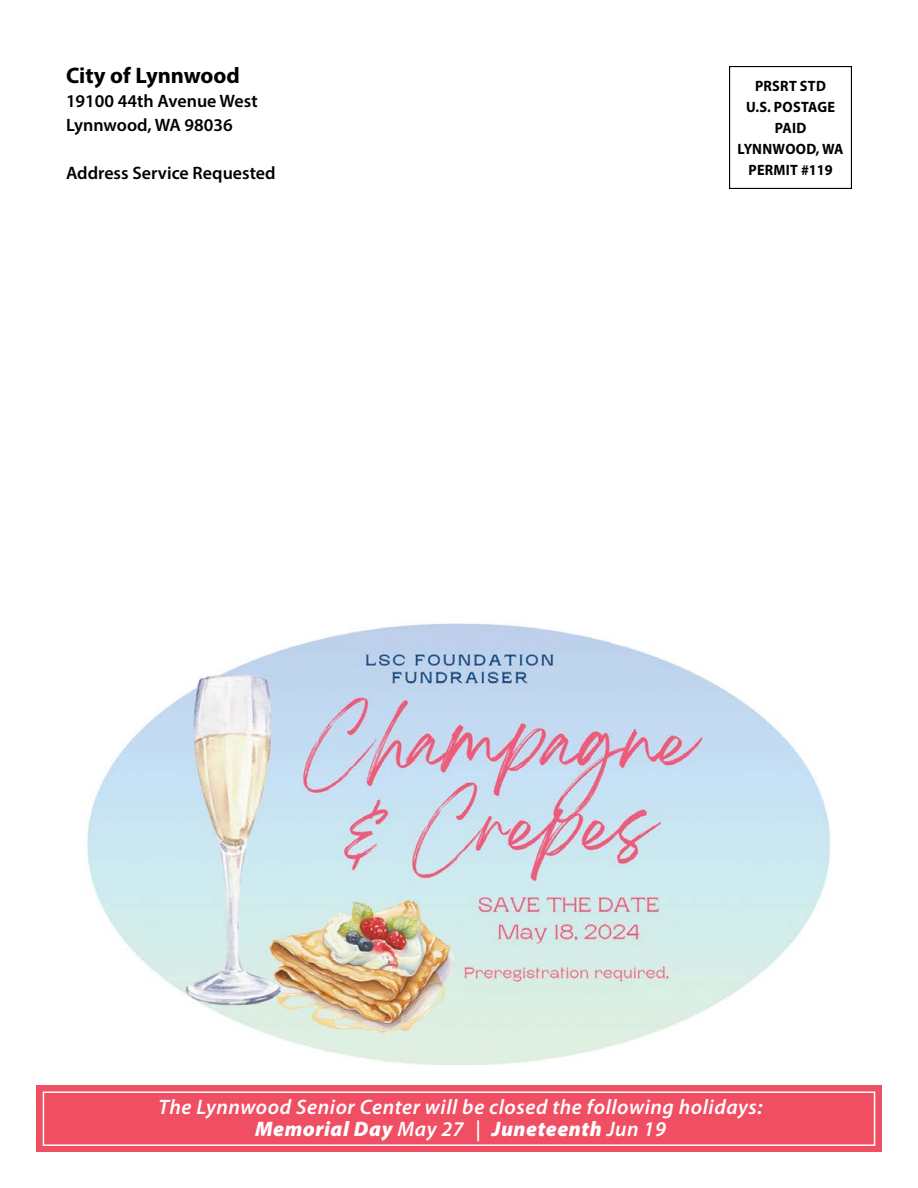
<style>
.page{position:relative;width:918px;height:1188px;background:#fff}
.page>*{position:absolute;margin:0;border:0;box-sizing:border-box;transform-origin:0 0}
.t1{font:700 22.5px "Myriad Pro";color:#000}
.t2{font:italic 600 21px/22.5px "Myriad Pro";letter-spacing:.025em;color:#fff;text-align:center}
.t3{font:600 18px/24px "Myriad Pro";color:#000}
.t4{font:700 15px/21px "Myriad Pro";letter-spacing:.02em;color:#000;text-align:center;scale:.95 1}
.s1{font-weight:900}
</style>
<div class="page">
<img style="left:87px;top:623px;width:743px;height:442px">
<div style="left:36px;top:1085px;width:846px;height:67px;background:#f04e63"></div>
<div style="left:43px;top:1091px;width:832px;height:55px;border:2px solid #fff"></div>
<div style="left:729px;top:66px;width:123px;height:123px;border:1px solid #000"></div>
<p class="t1" style="left:66px;top:61px;width:175px">City of Lynnwood</p>
<p class="t3" style="left:66px;top:88px;width:193px">19100 44th Avenue West<br>Lynnwood, WA 98036</p>
<p class="t3" style="left:66px;top:160px;width:211px">Address Service Requested</p>
<p class="t4" style="left:737px;top:75px;width:113px">PRSRT STD<br>U.S. POSTAGE<br>PAID<br>LYNNWOOD, WA<br>PERMIT #119</p>
<p class="t2" style="left:159px;top:1095px;width:606px">The Lynnwood Senior Center will be closed the following holidays:<br><span class="s1">Memorial Day</span> May 27 | <span class="s1">Juneteenth</span> Jun 19</p>
</div>
